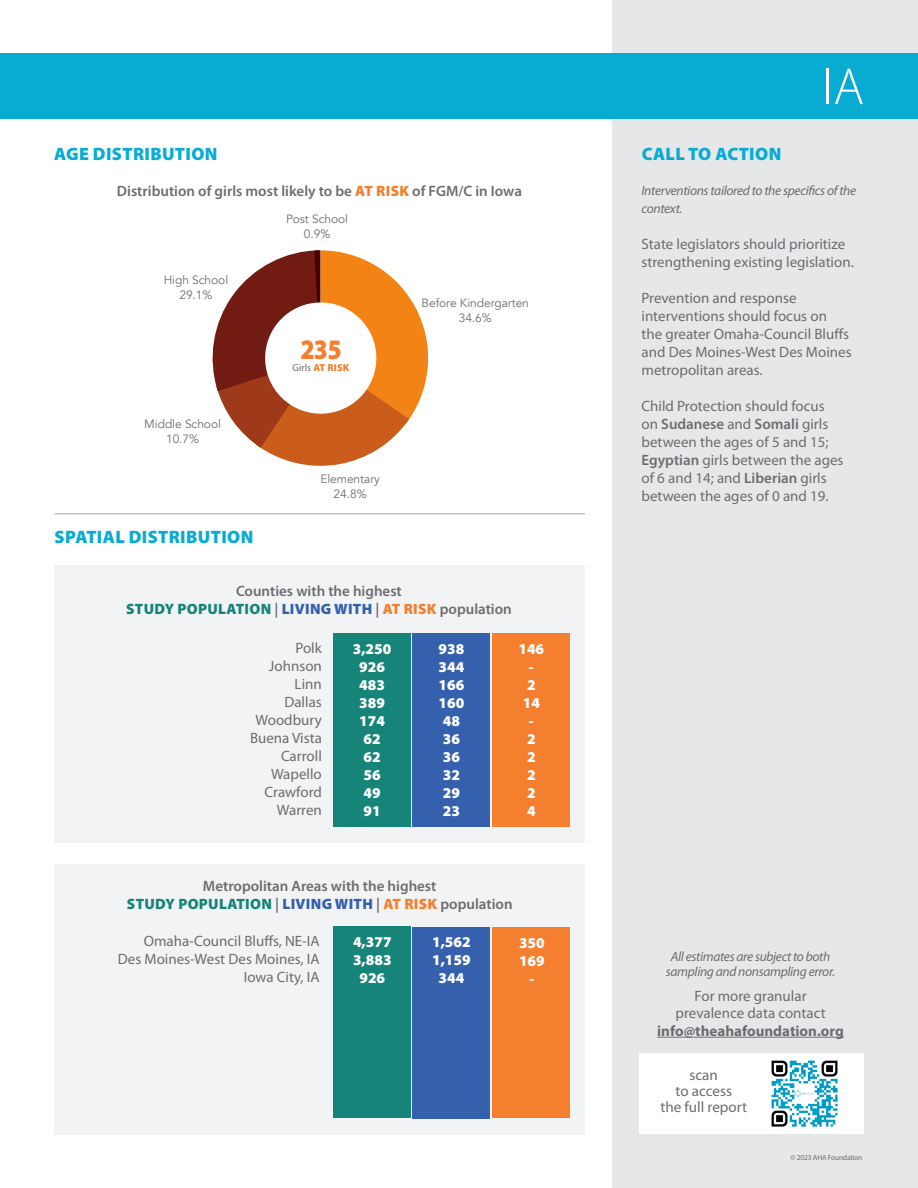
<style>
.page{position:relative;width:918px;height:1188px;background:#fff}
.page>*{position:absolute;margin:0;border:0;box-sizing:border-box;transform-origin:0 0}
.t1{font:300 52.5px "Myriad Pro";color:#fff}
.t2{font:900 28.2px "Myriad Pro";color:#f47f2e;scale:.88 1}
.t3{font:900 18px "Myriad Pro";letter-spacing:.02em;color:#08acd2}
.t4{font:15.15px/16.2px "Myriad Pro";color:#6c6d70;text-align:center}
.t5{font:15px/18px "Myriad Pro";color:#6c6d70}
.t6{font:600 15px "Myriad Pro";color:#6c6d70}
.t7{font:900 15px "Myriad Pro";color:#fff}
.t8{font:900 15px "Myriad Pro";letter-spacing:.02em;color:#168478}
.t9{font:700 15px "Myriad Pro";color:#6c6d70}
.t10{font:italic 13.5px/15px "Myriad Pro";letter-spacing:-.025em;color:#6c6d70;text-align:center}
.t11{font:12px "Avenir";letter-spacing:-.005em;color:#6c6d70}
.t12{font:900 10.05px "Myriad Pro";letter-spacing:.02em;color:#f47f2e}
.t13{font:7.5px "Myriad Pro";letter-spacing:-.025em;color:#6c6d70}
.s1{font-weight:900;color:#f47f2e}
.s2{font-weight:400;color:#6c6d70}
.s3{font-weight:600;color:#6c6d70}
.s4{color:#3460ad}
.s5{color:#f47f2e}
.s6{font-weight:600}
</style>
<div class="page">
<div style="left:612px;top:0;width:306px;height:1188px;background:#e6e7e9"></div>
<div style="left:0;top:53px;width:918px;height:65px;background:#08acd2"></div>
<hr style="left:657px;top:1037px;width:187px;height:1px;background:#6c6d70">
<div style="left:639px;top:1053px;width:225px;height:81px;background:#fff"></div>
<img style="left:771px;top:1060px;width:67px;height:67px">
<svg style="left:213px;top:250px;width:215px;height:216px"></svg>
<div style="left:54px;top:864px;width:531px;height:270px;background:#f2f3f4"></div>
<div style="left:333px;top:927px;width:78px;height:191px;background:#168478"></div>
<div style="left:413px;top:927px;width:77px;height:191px;background:#3460ad"></div>
<div style="left:493px;top:927px;width:77px;height:191px;background:#f47f2e"></div>
<div style="left:54px;top:565px;width:531px;height:277px;background:#f2f3f4"></div>
<div style="left:333px;top:633px;width:78px;height:194px;background:#168478"></div>
<div style="left:412px;top:634px;width:78px;height:193px;background:#3460ad"></div>
<div style="left:492px;top:634px;width:78px;height:193px;background:#f47f2e"></div>
<hr style="left:54px;top:514px;width:531px;height:1px;background:#a8a9ad">
<p class="t3" style="left:54px;top:142px;width:165px">AGE DISTRIBUTION</p>
<p class="t6" style="left:117px;top:181px;width:407px">Distribution of girls most likely to be <span class="s1">AT RISK</span> of FGM/C in Iowa</p>
<p class="t11" style="left:164px;top:273px;width:66px">High School</p>
<p class="t11" style="left:179px;top:288px;width:35px">29.1%</p>
<p class="t11" style="left:144px;top:417px;width:78px">Middle School</p>
<p class="t11" style="left:166px;top:432px;width:35px">10.7%</p>
<p class="t3" style="left:55px;top:525px;width:200px">SPATIAL DISTRIBUTION</p>
<p class="t11" style="left:286px;top:212px;width:64px">Post School</p>
<p class="t11" style="left:304px;top:227px;width:28px">0.9%</p>
<p class="t2" style="left:300px;top:330px;width:49px">235</p>
<p class="t12" style="left:293px;top:361px;width:58px"><span class="s2">Girls</span> AT RISK</p>
<p class="t11" style="left:320px;top:472px;width:61px">Elementary</p>
<p class="t11" style="left:334px;top:487px;width:35px">24.8%</p>
<p class="t11" style="left:422px;top:295px;width:109px">Before Kindergarten</p>
<p class="t11" style="left:459px;top:310px;width:35px">34.6%</p>
<p class="t6" style="left:236px;top:582px;width:167px">Counties with the highest</p>
<p class="t8" style="left:126px;top:599px;width:387px">STUDY POPULATION <span class="s3">|</span> <span class="s4">LIVING WITH</span> <span class="s3">|</span> <span class="s5">AT RISK</span> <span class="s3">population</span></p>
<p class="t5" style="left:295px;top:639px;width:28px">Polk</p>
<p class="t5" style="left:269px;top:657px;width:54px">Johnson</p>
<p class="t5" style="left:295px;top:675px;width:29px">Linn</p>
<p class="t5" style="left:284px;top:693px;width:39px">Dallas</p>
<p class="t5" style="left:256px;top:711px;width:68px">Woodbury</p>
<p class="t5" style="left:250px;top:729px;width:73px">Buena Vista</p>
<p class="t5" style="left:281px;top:747px;width:42px">Carroll</p>
<p class="t5" style="left:271px;top:765px;width:52px">Wapello</p>
<p class="t5" style="left:265px;top:783px;width:59px">Crawford</p>
<p class="t5" style="left:277px;top:801px;width:46px">Warren</p>
<p class="t7" style="left:353px;top:639px;width:40px">3,250</p>
<p class="t7" style="left:359px;top:657px;width:27px">926</p>
<p class="t7" style="left:359px;top:675px;width:27px">483</p>
<p class="t7" style="left:359px;top:693px;width:27px">389</p>
<p class="t7" style="left:359px;top:711px;width:27px">174</p>
<p class="t7" style="left:363px;top:729px;width:19px">62</p>
<p class="t7" style="left:363px;top:747px;width:19px">62</p>
<p class="t7" style="left:363px;top:765px;width:19px">56</p>
<p class="t7" style="left:363px;top:783px;width:19px">49</p>
<p class="t7" style="left:363px;top:801px;width:19px">91</p>
<p class="t7" style="left:439px;top:639px;width:27px">938</p>
<p class="t7" style="left:439px;top:657px;width:27px">344</p>
<p class="t7" style="left:439px;top:675px;width:27px">166</p>
<p class="t7" style="left:439px;top:693px;width:27px">160</p>
<p class="t7" style="left:443px;top:711px;width:19px">48</p>
<p class="t7" style="left:443px;top:729px;width:19px">36</p>
<p class="t7" style="left:443px;top:747px;width:19px">36</p>
<p class="t7" style="left:443px;top:765px;width:19px">32</p>
<p class="t7" style="left:443px;top:783px;width:19px">29</p>
<p class="t7" style="left:443px;top:801px;width:19px">23</p>
<p class="t7" style="left:518px;top:639px;width:27px">146</p>
<p class="t7" style="left:529px;top:657px;width:6px">-</p>
<p class="t7" style="left:527px;top:675px;width:10px">2</p>
<p class="t7" style="left:523px;top:693px;width:19px">14</p>
<p class="t7" style="left:529px;top:711px;width:6px">-</p>
<p class="t7" style="left:527px;top:729px;width:10px">2</p>
<p class="t7" style="left:527px;top:747px;width:10px">2</p>
<p class="t7" style="left:527px;top:765px;width:10px">2</p>
<p class="t7" style="left:527px;top:783px;width:10px">2</p>
<p class="t7" style="left:527px;top:801px;width:10px">4</p>
<p class="t6" style="left:203px;top:877px;width:235px">Metropolitan Areas with the highest</p>
<p class="t8" style="left:127px;top:894px;width:387px">STUDY POPULATION <span class="s3">|</span> <span class="s4">LIVING WITH</span> <span class="s3">|</span> <span class="s5">AT RISK</span> <span class="s3">population</span></p>
<p class="t5" style="left:144px;top:932px;width:177px">Omaha-Council Bluffs, NE-IA</p>
<p class="t5" style="left:118px;top:950px;width:203px">Des Moines-West Des Moines, IA</p>
<p class="t5" style="left:244px;top:968px;width:77px">Iowa City, IA</p>
<p class="t7" style="left:353px;top:932px;width:40px">4,377</p>
<p class="t7" style="left:353px;top:950px;width:40px">3,883</p>
<p class="t7" style="left:359px;top:968px;width:27px">926</p>
<p class="t7" style="left:432px;top:932px;width:40px">1,562</p>
<p class="t7" style="left:432px;top:950px;width:40px">1,159</p>
<p class="t7" style="left:439px;top:968px;width:27px">344</p>
<p class="t7" style="left:519px;top:933px;width:27px">350</p>
<p class="t7" style="left:519px;top:951px;width:27px">169</p>
<p class="t7" style="left:529px;top:969px;width:6px">-</p>
<p class="t3" style="left:642px;top:142px;width:141px">CALL TO ACTION</p>
<p class="t1" style="left:822px;top:55px;width:43px">IA</p>
<p class="t10" style="left:642px;top:181px;width:216px;line-height:18px;text-align:left">Interventions tailored to the specifics of the context.</p>
<p class="t5" style="left:642px;top:234px;width:214px">State legislators should prioritize strengthening existing legislation.</p>
<p class="t5" style="left:642px;top:288px;width:212px">Prevention and response interventions should focus on<br>the greater Omaha-Council Bluffs and Des Moines-West Des Moines metropolitan areas.</p>
<p class="t5" style="left:642px;top:396px;width:204px">Child Protection should focus on <span class="s6">Sudanese</span> and <span class="s6">Somali</span> girls between the ages of 5 and 15;<br><span class="s6">Egyptian</span> girls between the ages of 6 and 14; and <span class="s6">Liberian</span> girls between the ages of 0 and 19.</p>
<p class="t10" style="left:666px;top:949px;width:171px">All estimates are subject to both sampling and nonsampling error.</p>
<p class="t5" style="left:676px;top:988px;width:152px;line-height:16.5px;text-align:center">For more granular prevalence data contact</p>
<p class="t9" style="left:657px;top:1021px;width:188px">info@theahafoundation.org</p>
<p class="t4" style="left:660px;top:1066px;width:88px">scan<br>to access<br>the full report</p>
<p class="t13" style="left:791px;top:1153px;width:73px">© 2023 AHA Foundation</p>
</div>
